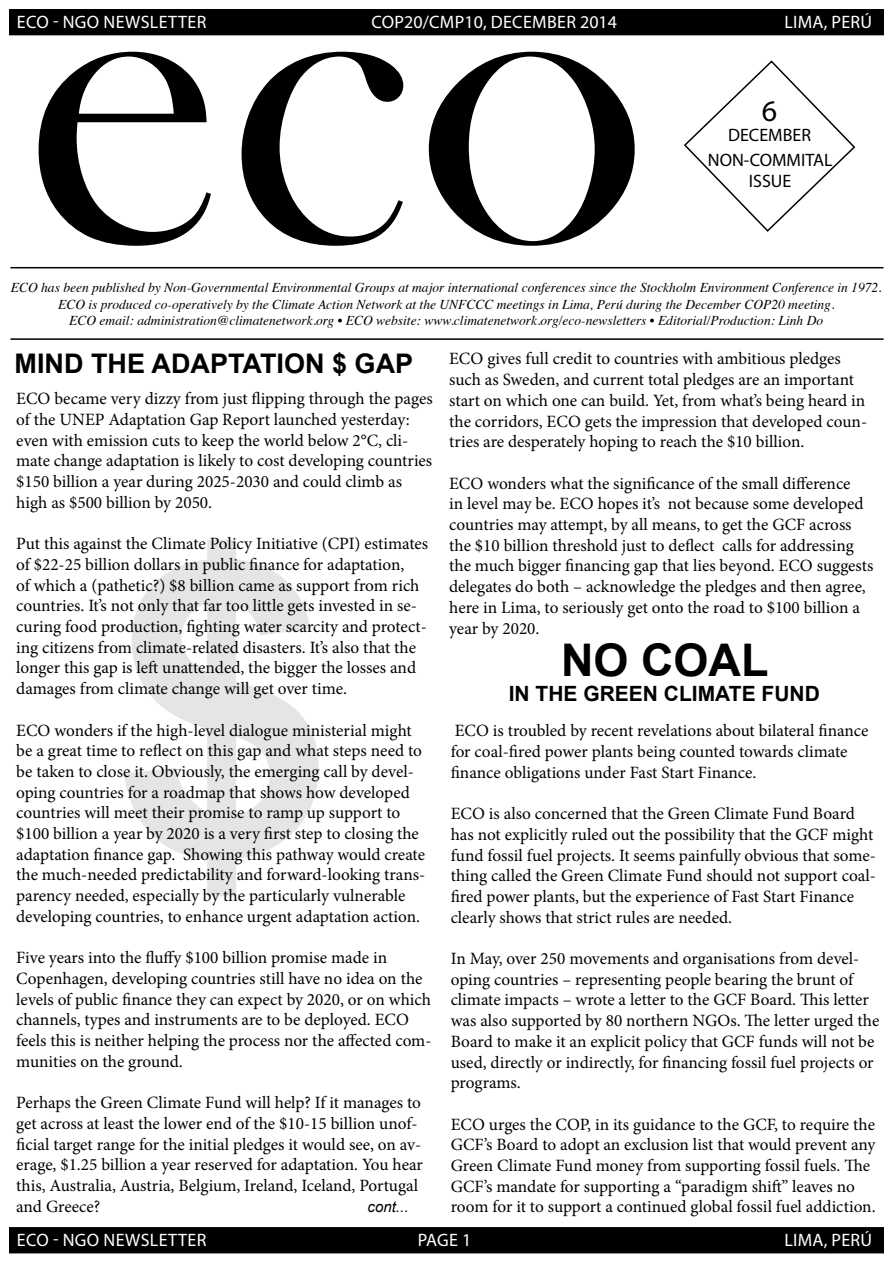
<style>
.page{position:relative;width:893px;height:1263px;background:#fff}
.page>*{position:absolute;margin:0;border:0;box-sizing:border-box;transform-origin:0 0}
.t1{font:450px "Bask Old Face";color:#000}
.t2{font:700 408px "Arial";color:#e4e5e6}
.t3{font:700 45px "Arial";color:#000}
.t4{font:30px "Myriad Pro";color:#000}
.t5{font:700 27px "Arial";color:#000}
.t6{font:700 21px "Arial";color:#000}
.t7{font:18px "Myriad Pro";letter-spacing:.02em;color:#fff}
.t8{font:18px/21.6px "Myriad Pro";color:#000;text-align:center}
.t9{font:17.25px/20.7px "Minion Pro";color:#000}
.t10{font:italic 15px "Arial";color:#000}
.t11{font:italic 13.5px/16.2px "Times";color:#000;text-align:center}
</style>
<div class="page">
<div style="left:10px;top:1228px;width:873px;height:25px;background:#000"></div>
<div style="left:9px;top:1227px;width:875px;height:26px;border:2px solid #000"></div>
<hr style="left:10px;top:267px;width:873px;height:1px;background:#000">
<hr style="left:10px;top:338px;width:873px;height:2px;background:#000">
<div style="left:10px;top:10px;width:873px;height:25px;background:#000"></div>
<div style="left:9px;top:9px;width:875px;height:26px;border:2px solid #000"></div>
<svg style="left:684px;top:60px;width:172px;height:172px"></svg>
<p class="t7" style="left:17px;top:11px;width:191px">ECO - NGO NEWSLETTER</p>
<p class="t7" style="left:371px;top:11px;width:247px">COP20/CMP10, DECEMBER 2014</p>
<p class="t7" style="left:784px;top:11px;width:89px">LIMA, PERÚ</p>
<h1 class="t1" style="left:25px;top:-155px;width:625px">eco</h1>
<h3 class="t4" style="left:762px;top:93px;width:17px">6</h3>
<p class="t8" style="left:728px;top:124px;width:84px">DECEMBER</p>
<p class="t8" style="left:708px;top:149px;width:126px">NON-COMMITAL<br>ISSUE</p>
<p class="t11" style="left:11px;top:279px;width:872px">ECO has been published by Non-Governmental Environmental Groups at major international conferences since the Stockholm Environment Conference in 1972.<br>ECO is produced co-operatively by the Climate Action Network at the UNFCCC meetings in Lima, Perú during the December COP20 meeting.<br>ECO email: administration@climatenetwork.org • ECO website: www.climatenetwork.org/eco-newsletters • Editorial/Production: Linh Do</p>
<h3 class="t5" style="left:15px;top:346px;width:400px">MIND THE ADAPTATION $ GAP</h3>
<p class="t9" style="left:16px;top:388px;width:418px">ECO became very dizzy from just flipping through the pages of the UNEP Adaptation Gap Report launched yesterday: even with emission cuts to keep the world below 2°C, cli&shy;mate change adaptation is likely to cost developing countries $150 billion a year during 2025-2030 and could climb as high as $500 billion by 2050.</p>
<p class="t9" style="left:16px;top:533px;width:413px">Put this against the Climate Policy Initiative (CPI) estimates of $22-25 billion dollars in public finance for adaptation,<br>of which a (pathetic?) $8 billion came as support from rich countries. It’s not only that far too little gets invested in se&shy;curing food production, fighting water scarcity and protect&shy;ing citizens from climate-related disasters. It’s also that the longer this gap is left unattended, the bigger the losses and damages from climate change will get over time.</p>
<p class="t9" style="left:16px;top:720px;width:410px">ECO wonders if the high-level dialogue ministerial might be a great time to reflect on this gap and what steps need to be taken to close it. Obviously, the emerging call by devel&shy;oping countries for a roadmap that shows how developed countries will meet their promise to ramp up support to $100 billion a year by 2020 is a very first step to closing the adaptation finance gap. Showing this pathway would create the much-needed predictability and forward-looking trans&shy;parency needed, especially by the particularly vulnerable developing countries, to enhance urgent adaptation action.</p>
<p class="t9" style="left:16px;top:947px;width:417px">Five years into the fluffy $100 billion promise made in Copenhagen, developing countries still have no idea on the levels of public finance they can expect by 2020, or on which channels, types and instruments are to be deployed. ECO feels this is neither helping the process nor the affected com&shy;munities on the ground.</p>
<p class="t9" style="left:16px;top:1092px;width:408px">Perhaps the Green Climate Fund will help? If it manages to get across at least the lower end of the $10-15 billion unof&shy;ficial target range for the initial pledges it would see, on av&shy;erage, $1.25 billion a year reserved for adaptation. You hear this, Australia, Austria, Belgium, Ireland, Iceland, Portugal and Greece?</p>
<h2 class="t2" style="left:110px;top:443px;width:228px">$</h2>
<p class="t10" style="left:368px;top:1197px;width:42px">cont...</p>
<p class="t9" style="left:449px;top:349px;width:419px">ECO gives full credit to countries with ambitious pledges such as Sweden, and current total pledges are an important start on which one can build. Yet, from what’s being heard in the corridors, ECO gets the impression that developed coun&shy;tries are desperately hoping to reach the $10 billion.</p>
<p class="t9" style="left:449px;top:473px;width:426px">ECO wonders what the significance of the small difference<br>in level may be. ECO hopes it’s not because some developed countries may attempt, by all means, to get the GCF across the $10 billion threshold just to deflect calls for addressing the much bigger financing gap that lies beyond. ECO suggests delegates do both – acknowledge the pledges and then agree, here in Lima, to seriously get onto the road to $100 billion a year by 2020.</p>
<h3 class="t3" style="left:561px;top:630px;width:209px">NO COAL</h3>
<p class="t6" style="left:509px;top:679px;width:313px">IN THE GREEN CLIMATE FUND</p>
<p class="t9" style="left:451px;top:720px;width:419px">ECO is troubled by recent revelations about bilateral finance for coal-fired power plants being counted towards climate finance obligations under Fast Start Finance.</p>
<p class="t9" style="left:451px;top:803px;width:427px">ECO is also concerned that the Green Climate Fund Board has not explicitly ruled out the possibility that the GCF might fund fossil fuel projects. It seems painfully obvious that some&shy;thing called the Green Climate Fund should not support coal&shy;fired power plants, but the experience of Fast Start Finance clearly shows that strict rules are needed.</p>
<p class="t9" style="left:451px;top:948px;width:430px">In May, over 250 movements and organisations from devel&shy;oping countries – representing people bearing the brunt of climate impacts – wrote a letter to the GCF Board. This letter was also supported by 80 northern NGOs. The letter urged the Board to make it an explicit policy that GCF funds will not be used, directly or indirectly, for financing fossil fuel projects or programs.</p>
<p class="t9" style="left:451px;top:1114px;width:426px">ECO urges the COP, in its guidance to the GCF, to require the GCF’s Board to adopt an exclusion list that would prevent any Green Climate Fund money from supporting fossil fuels. The GCF’s mandate for supporting a “paradigm shift” leaves no room for it to support a continued global fossil fuel addiction.</p>
<p class="t7" style="left:17px;top:1228px;width:191px">ECO - NGO NEWSLETTER</p>
<p class="t7" style="left:418px;top:1228px;width:55px">PAGE 1</p>
<p class="t7" style="left:784px;top:1228px;width:89px">LIMA, PERÚ</p>
</div>
